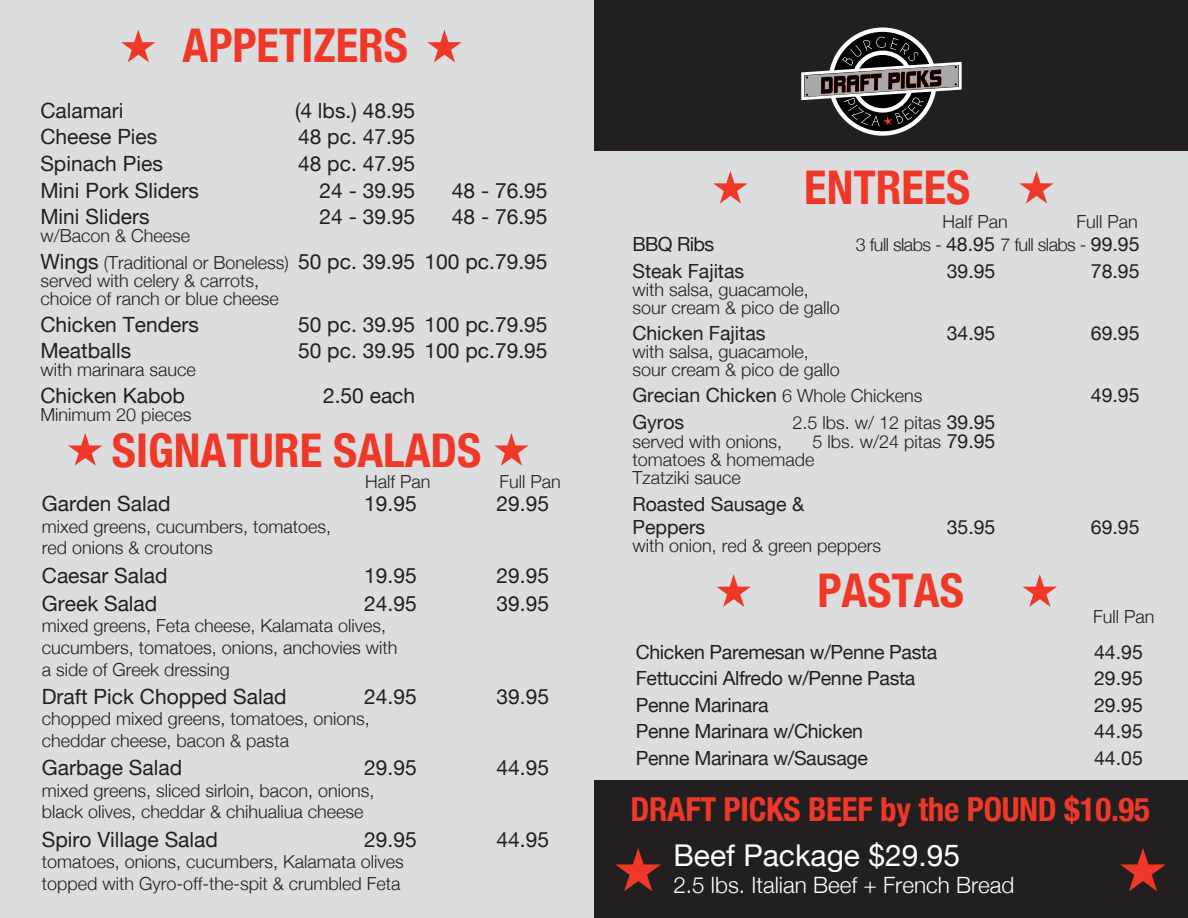
<style>
.page{position:relative;width:1188px;height:918px;background:#dcddde}
.page>*{position:absolute;margin:0;border:0;box-sizing:border-box;transform-origin:0 0}
.t1{font:700 condensed 46.5px "Helvetica Neue";color:#ef3828}
.t2{font:700 condensed 33px "Helvetica Neue";letter-spacing:-.01em;color:#ef3828}
.t3{font:30px "Helvetica Neue";color:#fff}
.t4{font:300 22.5px "Helvetica Neue";color:#fff}
.t5{font:21px "Helvetica Neue";color:#231f20}
.t6{font:19.5px/23.4px "Helvetica Neue";letter-spacing:-.015em;color:#231f20}
.t7{font:300 18px/21.6px "Helvetica Neue";color:#231f20}
.t8{font:300 18px "Helvetica Neue";letter-spacing:-.03em;color:#231f20}
.s1{font-weight:300;font-size:18px}
.s2{font-weight:400;font-size:19.5px}
</style>
<div class="page">
<div style="left:595px;top:0;width:593px;height:150px;background:#231f20"></div>
<div style="left:595px;top:781px;width:593px;height:137px;background:#231f20"></div>
<svg style="left:831px;top:30px;width:104px;height:104px"></svg>
<div style="left:829px;top:28px;width:108px;height:108px;border:4px solid #fff;border-radius:50%"></div>
<svg style="left:854px;top:53px;width:57px;height:57px"></svg>
<svg style="left:801px;top:60px;width:161px;height:42px"></svg>
<img style="left:888px;top:69px;width:54px;height:21px">
<img style="left:821px;top:70px;width:120px;height:24px">
<svg style="left:883px;top:116px;width:10px;height:10px"></svg>
<img style="left:842px;top:37px;width:76px;height:29px">
<img style="left:844px;top:98px;width:36px;height:28px">
<img style="left:895px;top:98px;width:29px;height:26px">
<svg style="left:615px;top:848px;width:46px;height:43px"></svg>
<svg style="left:121px;top:30px;width:35px;height:32px"></svg>
<svg style="left:427px;top:30px;width:35px;height:32px"></svg>
<svg style="left:68px;top:433px;width:34px;height:33px"></svg>
<svg style="left:494px;top:433px;width:35px;height:33px"></svg>
<svg style="left:1120px;top:848px;width:46px;height:43px"></svg>
<svg style="left:713px;top:171px;width:35px;height:33px"></svg>
<svg style="left:1019px;top:171px;width:35px;height:33px"></svg>
<svg style="left:716px;top:574px;width:35px;height:33px"></svg>
<svg style="left:1023px;top:574px;width:34px;height:33px"></svg>
<h1 class="t1" style="left:183px;top:7px;width:227px">APPETIZERS</h1>
<p class="t5" style="left:40px;top:95px;width:85px">Calamari</p>
<p class="t5" style="left:295px;top:95px;width:122px">(4 lbs.) 48.95</p>
<p class="t5" style="left:40px;top:122px;width:119px">Cheese Pies</p>
<p class="t5" style="left:298px;top:122px;width:119px">48 pc. 47.95</p>
<p class="t5" style="left:40px;top:148px;width:124px">Spinach Pies</p>
<p class="t5" style="left:298px;top:148px;width:119px">48 pc. 47.95</p>
<p class="t5" style="left:40px;top:175px;width:160px">Mini Pork Sliders</p>
<p class="t5" style="left:320px;top:175px;width:97px">24 - 39.95</p>
<p class="t5" style="left:452px;top:175px;width:97px">48 - 76.95</p>
<p class="t5" style="left:40px;top:202px;width:111px">Mini Sliders</p>
<p class="t5" style="left:320px;top:202px;width:97px">24 - 39.95</p>
<p class="t5" style="left:452px;top:202px;width:97px">48 - 76.95</p>
<p class="t7" style="left:40px;top:224px;width:151px">w/Bacon &amp; Cheese</p>
<p class="t5" style="left:40px;top:246px;width:509px">Wings <span class="s1">(Traditional or Boneless)</span> 50 pc. 39.95 100 pc.79.95</p>
<p class="t7" style="left:40px;top:270px;width:240px;line-height:18px">served with celery &amp; carrots, choice of ranch or blue cheese</p>
<p class="t5" style="left:40px;top:309px;width:160px">Chicken Tenders</p>
<p class="t5" style="left:298px;top:309px;width:251px">50 pc. 39.95 100 pc.79.95</p>
<p class="t5" style="left:40px;top:336px;width:93px">Meatballs</p>
<p class="t5" style="left:298px;top:336px;width:251px">50 pc. 39.95 100 pc.79.95</p>
<p class="t7" style="left:40px;top:358px;width:157px">with marinara sauce</p>
<p class="t5" style="left:40px;top:381px;width:146px">Chicken Kabob</p>
<p class="t5" style="left:323px;top:381px;width:94px">2.50 each</p>
<p class="t7" style="left:40px;top:403px;width:153px">Minimum 20 pieces</p>
<h1 class="t1" style="left:112px;top:411px;width:371px">SIGNATURE SALADS</h1>
<p class="t5" style="left:42px;top:488px;width:130px">Garden Salad</p>
<p class="t5" style="left:364px;top:488px;width:54px">19.95</p>
<p class="t5" style="left:497px;top:488px;width:54px">29.95</p>
<p class="t7" style="left:42px;top:514px;width:291px">mixed greens, cucumbers, tomatoes, red onions &amp; croutons</p>
<p class="t5" style="left:42px;top:560px;width:127px">Caesar Salad</p>
<p class="t5" style="left:364px;top:560px;width:54px">19.95</p>
<p class="t5" style="left:497px;top:560px;width:54px">29.95</p>
<p class="t5" style="left:42px;top:588px;width:117px">Greek Salad</p>
<p class="t5" style="left:364px;top:588px;width:54px">24.95</p>
<p class="t5" style="left:497px;top:588px;width:54px">39.95</p>
<p class="t7" style="left:42px;top:614px;width:357px">mixed greens, Feta cheese, Kalamata olives, cucumbers, tomatoes, onions, anchovies with a side of Greek dressing</p>
<p class="t5" style="left:42px;top:681px;width:246px">Draft Pick Chopped Salad</p>
<p class="t5" style="left:364px;top:681px;width:54px">24.95</p>
<p class="t5" style="left:497px;top:681px;width:54px">39.95</p>
<p class="t7" style="left:42px;top:707px;width:330px">chopped mixed greens, tomatoes, onions, cheddar cheese, bacon &amp; pasta</p>
<p class="t5" style="left:42px;top:752px;width:142px">Garbage Salad</p>
<p class="t5" style="left:364px;top:752px;width:54px">29.95</p>
<p class="t5" style="left:497px;top:752px;width:54px">44.95</p>
<p class="t7" style="left:42px;top:778px;width:334px">mixed greens, sliced sirloin, bacon, onions, black olives, cheddar &amp; chihualiua cheese</p>
<p class="t5" style="left:42px;top:824px;width:178px">Spiro Village Salad</p>
<p class="t5" style="left:364px;top:824px;width:54px">29.95</p>
<p class="t5" style="left:497px;top:824px;width:54px">44.95</p>
<p class="t7" style="left:42px;top:850px;width:364px">tomatoes, onions, cucumbers, Kalamata olives topped with Gyro-off-the-spit &amp; crumbled Feta</p>
<p class="t7" style="left:365px;top:470px;width:67px">Half Pan</p>
<p class="t7" style="left:499px;top:470px;width:63px">Full Pan</p>
<h1 class="t1" style="left:804px;top:148px;width:168px">ENTREES</h1>
<p class="t7" style="left:942px;top:210px;width:67px">Half Pan</p>
<p class="t7" style="left:1076px;top:210px;width:63px">Full Pan</p>
<p class="t6" style="left:632px;top:234px;width:83px">BBQ Ribs</p>
<p class="t8" style="left:856px;top:230px;width:285px">3 full slabs - <span class="s2">48.95</span> 7 full slabs - <span class="s2">99.95</span></p>
<p class="t6" style="left:632px;top:260px;width:113px">Steak Fajitas</p>
<p class="t6" style="left:947px;top:260px;width:50px">39.95</p>
<p class="t6" style="left:1091px;top:260px;width:50px">78.95</p>
<p class="t7" style="left:632px;top:279px;width:209px;line-height:18px">with salsa, guacamole, sour cream &amp; pico de gallo</p>
<p class="t6" style="left:632px;top:323px;width:135px">Chicken Fajitas</p>
<p class="t6" style="left:947px;top:323px;width:50px">34.95</p>
<p class="t6" style="left:1091px;top:323px;width:50px">69.95</p>
<p class="t7" style="left:632px;top:341px;width:209px;line-height:18px">with salsa, guacamole, sour cream &amp; pico de gallo</p>
<p class="t6" style="left:632px;top:385px;width:292px">Grecian Chicken <span class="s1">6 Whole Chickens</span></p>
<p class="t6" style="left:1091px;top:385px;width:50px">49.95</p>
<p class="t6" style="left:632px;top:411px;width:53px">Gyros</p>
<p class="t7" style="left:793px;top:410px;width:204px">2.5 lbs. w/ 12 pitas <span class="s2">39.95</span></p>
<p class="t7" style="left:632px;top:430px;width:151px">served with onions,</p>
<p class="t7" style="left:632px;top:432px;width:365px;line-height:18px;text-indent:180px">5 lbs. w/24 pitas <span class="s2">79.95 </span>tomatoes &amp; homemade<br>Tzatziki sauce</p>
<p class="t6" style="left:632px;top:493px;width:173px">Roasted Sausage &amp;<br>Peppers</p>
<p class="t6" style="left:947px;top:517px;width:50px">35.95</p>
<p class="t6" style="left:1091px;top:517px;width:50px">69.95</p>
<p class="t7" style="left:632px;top:534px;width:250px">with onion, red &amp; green peppers</p>
<h1 class="t1" style="left:817px;top:552px;width:148px">PASTAS</h1>
<p class="t6" style="left:636px;top:642px;width:303px">Chicken Paremesan w/Penne Pasta</p>
<p class="t6" style="left:1094px;top:642px;width:50px">44.95</p>
<p class="t6" style="left:636px;top:668px;width:281px">Fettuccini Alfredo w/Penne Pasta</p>
<p class="t6" style="left:1094px;top:668px;width:50px">29.95</p>
<p class="t6" style="left:636px;top:694px;width:134px">Penne Marinara</p>
<p class="t6" style="left:1094px;top:694px;width:50px">29.95</p>
<p class="t6" style="left:636px;top:721px;width:229px">Penne Marinara w/Chicken</p>
<p class="t6" style="left:1094px;top:721px;width:50px">44.95</p>
<p class="t6" style="left:636px;top:747px;width:234px">Penne Marinara w/Sausage</p>
<p class="t6" style="left:1094px;top:747px;width:50px">44.05</p>
<p class="t7" style="left:1093px;top:604px;width:63px">Full Pan</p>
<h2 class="t2" style="left:631px;top:782px;width:521px">DRAFT PICKS BEEF by the POUND $10.95</h2>
<h3 class="t3" style="left:673px;top:834px;width:288px">Beef Package $29.95</h3>
<p class="t4" style="left:673px;top:867px;width:343px">2.5 lbs. Italian Beef + French Bread</p>
</div>
